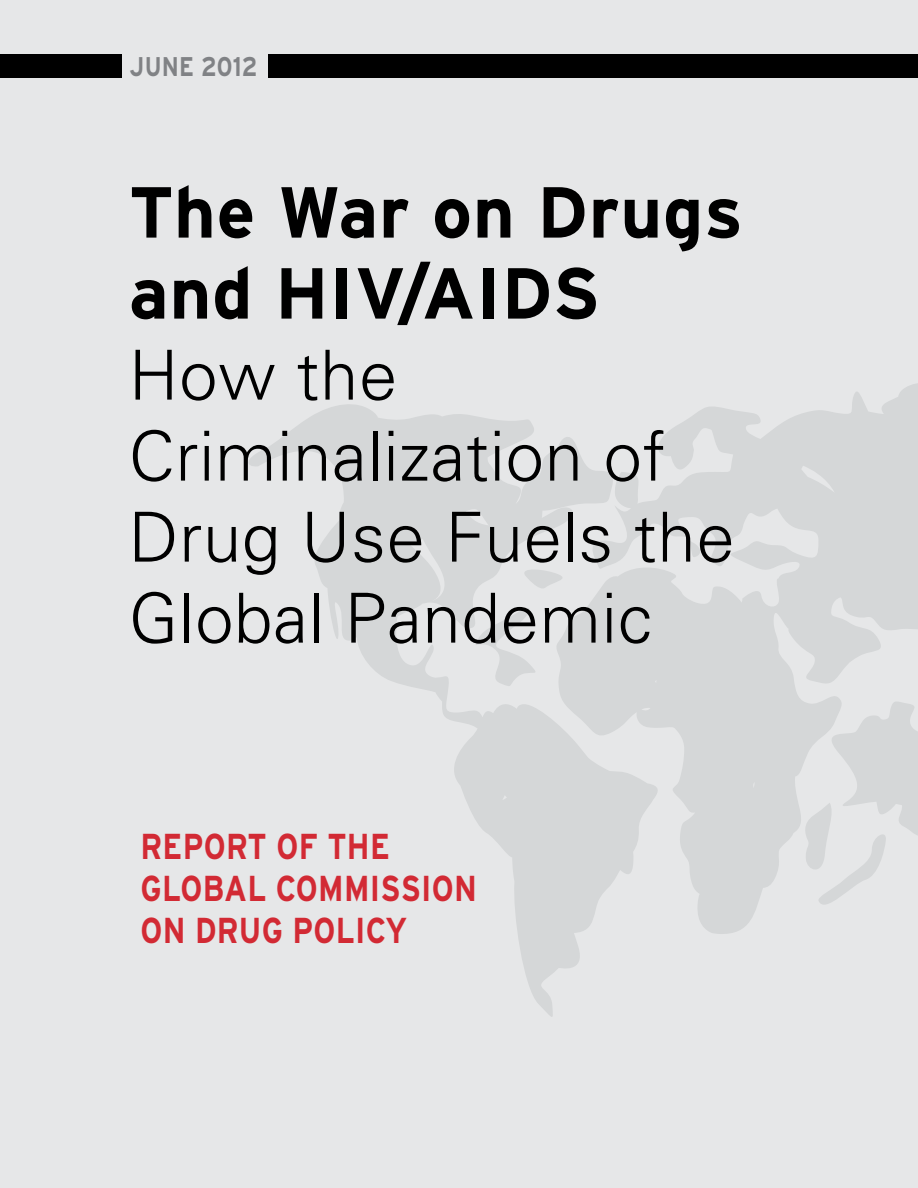
<style>
.page{position:relative;width:918px;height:1188px;background:#e6e7e8}
.page>*{position:absolute;margin:0;border:0;box-sizing:border-box;transform-origin:0 0}
.t1{font:700 72px/81px "Interstate";letter-spacing:.01em;color:#000}
.t2{font:300 69px/81px "Univers";letter-spacing:.01em;color:#000}
.t3{font:700 36px/42px "Interstate";letter-spacing:.01em;color:#d22a34;scale:.85 1}
.t4{font:700 27px "Interstate";letter-spacing:.01em;color:#808285;scale:.85 1}
</style>
<div class="page">
<div style="left:0;top:54px;width:918px;height:23px;background:#000"></div>
<svg style="left:249px;top:404px;width:331px;height:613px"></svg>
<svg style="left:476px;top:604px;width:69px;height:85px"></svg>
<svg style="left:553px;top:383px;width:365px;height:553px;fill:#d5d7d8"></svg>
<svg style="left:687px;top:538px;width:15px;height:20px"></svg>
<svg style="left:802px;top:699px;width:116px;height:216px"></svg>
<svg style="left:519px;top:566px;width:52px;height:27px"></svg>
<div style="left:122px;top:36px;width:146px;height:72px;background:#e6e7e8"></div>
<p class="t4" style="left:130px;top:50px;width:152px">JUNE 2012</p>
<p class="t1" style="left:129px;top:171px;width:616px">The War on Drugs and HIV/AIDS</p>
<p class="t2" style="left:129px;top:333px;width:608px">How the<br>Criminalization of<br>Drug Use Fuels the<br>Global Pandemic</p>
<p class="t3" style="left:140px;top:825px;width:398px">REPORT OF THE<br>GLOBAL COMMISSION<br>ON DRUG POLICY</p>
</div>
